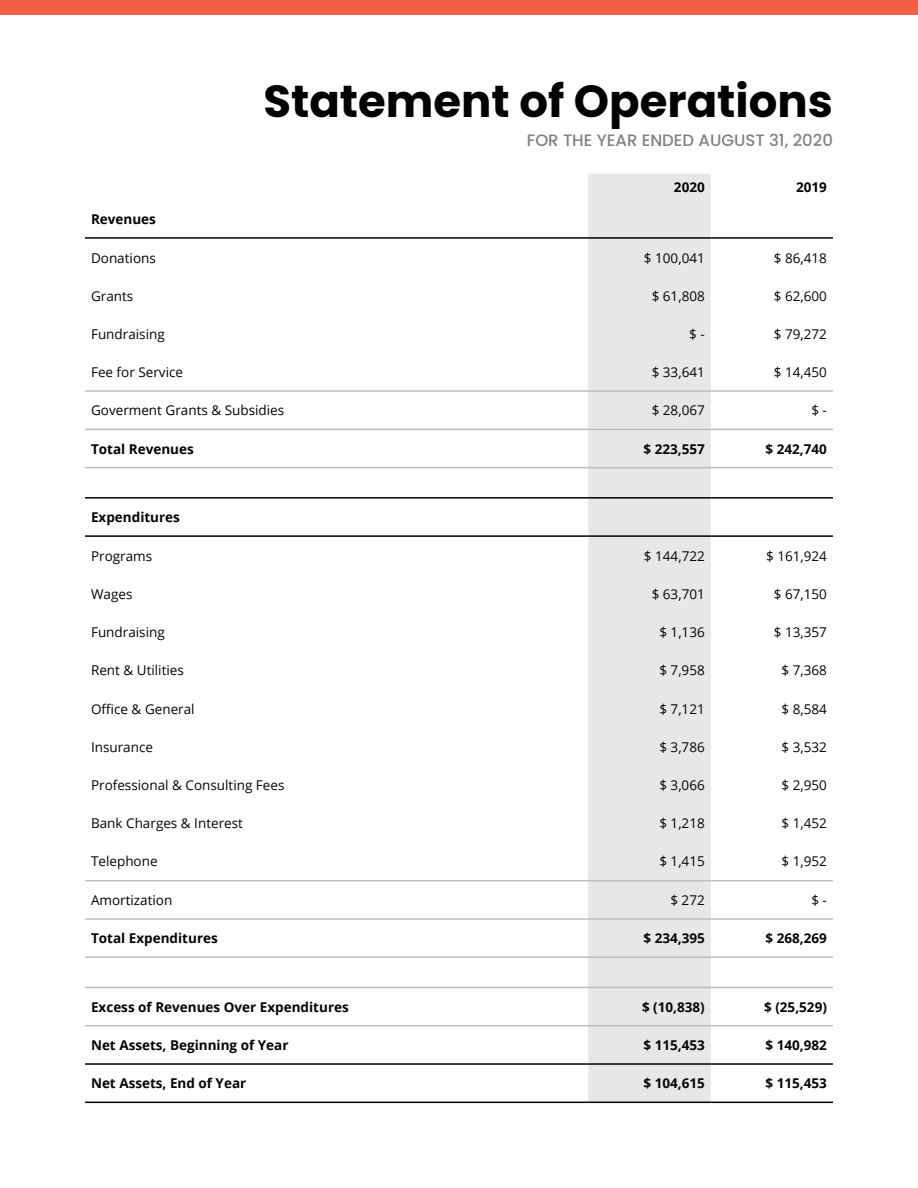
<style>
.page{position:relative;width:918px;height:1188px;background:#fff}
.page>*{position:absolute;margin:0;border:0;box-sizing:border-box;transform-origin:0 0}
.Headline_1__Right{font:700 45px "Poppins";color:#000}
.Headline_1__Left{font:500 16.5px "Poppins";color:#808285}
.Body_Text{font:13.5px "Open Sans";color:#040503}
.Body_Text-2{font:700 13.5px "Open Sans";color:#040503}
.Body_Text-3{font:13.5px "Open Sans";color:#000}
.Body_Text-4{font:700 13.5px "Open Sans";color:#000}
</style>
<div class="page">
<div style="left:588px;top:174px;width:123px;height:928px;background:#e6e7e8"></div>
<hr style="left:85px;top:237px;width:503px;height:2px;background:#000">
<hr style="left:588px;top:237px;width:123px;height:2px;background:#000">
<hr style="left:711px;top:237px;width:122px;height:2px;background:#000">
<hr style="left:85px;top:390px;width:503px;height:2px;background:#bcbec0">
<hr style="left:588px;top:390px;width:123px;height:2px;background:#bcbec0">
<hr style="left:711px;top:390px;width:122px;height:2px;background:#bcbec0">
<hr style="left:85px;top:429px;width:503px;height:1px;background:#bcbec0">
<hr style="left:588px;top:429px;width:123px;height:1px;background:#bcbec0">
<hr style="left:711px;top:429px;width:122px;height:1px;background:#bcbec0">
<hr style="left:85px;top:467px;width:503px;height:1px;background:#bcbec0">
<hr style="left:588px;top:467px;width:123px;height:1px;background:#bcbec0">
<hr style="left:711px;top:467px;width:122px;height:1px;background:#bcbec0">
<hr style="left:85px;top:497px;width:503px;height:2px;background:#000">
<hr style="left:588px;top:497px;width:123px;height:2px;background:#000">
<hr style="left:711px;top:497px;width:122px;height:2px;background:#000">
<hr style="left:85px;top:535px;width:503px;height:2px;background:#000">
<hr style="left:588px;top:535px;width:123px;height:2px;background:#000">
<hr style="left:711px;top:535px;width:122px;height:2px;background:#000">
<hr style="left:85px;top:880px;width:503px;height:1px;background:#bcbec0">
<hr style="left:588px;top:880px;width:123px;height:1px;background:#bcbec0">
<hr style="left:711px;top:880px;width:122px;height:1px;background:#bcbec0">
<hr style="left:85px;top:918px;width:503px;height:2px;background:#bcbec0">
<hr style="left:588px;top:918px;width:123px;height:2px;background:#bcbec0">
<hr style="left:711px;top:918px;width:122px;height:2px;background:#bcbec0">
<hr style="left:85px;top:957px;width:503px;height:1px;background:#bcbec0">
<hr style="left:588px;top:957px;width:123px;height:1px;background:#bcbec0">
<hr style="left:711px;top:957px;width:122px;height:1px;background:#bcbec0">
<hr style="left:85px;top:1102px;width:503px;height:1px;background:#000">
<hr style="left:588px;top:1102px;width:123px;height:1px;background:#000">
<hr style="left:711px;top:1102px;width:122px;height:1px;background:#000">
<hr style="left:85px;top:987px;width:503px;height:1px;background:#bcbec0">
<hr style="left:588px;top:987px;width:123px;height:1px;background:#bcbec0">
<hr style="left:711px;top:987px;width:122px;height:1px;background:#bcbec0">
<hr style="left:85px;top:1025px;width:503px;height:1px;background:#bcbec0">
<hr style="left:588px;top:1025px;width:123px;height:1px;background:#bcbec0">
<hr style="left:711px;top:1025px;width:122px;height:1px;background:#bcbec0">
<hr style="left:85px;top:1063px;width:503px;height:2px;background:#000">
<hr style="left:588px;top:1063px;width:123px;height:2px;background:#000">
<hr style="left:711px;top:1063px;width:122px;height:2px;background:#000">
<div style="left:0;top:0;width:918px;height:15px;background:#f15f44"></div>
<p class="Headline_1__Right" style="left:263px;top:75px;width:571px">Statement of Operations</p>
<p class="Headline_1__Left" style="left:527px;top:131px;width:308px">FOR THE YEAR ENDED AUGUST 31, 2020</p>
<p class="Body_Text-4" style="left:674px;top:178px;width:32px">2020</p>
<p class="Body_Text-4" style="left:796px;top:178px;width:32px">2019</p>
<p class="Body_Text-4" style="left:91px;top:210px;width:66px">Revenues</p>
<p class="Body_Text-3" style="left:91px;top:248px;width:66px">Donations</p>
<p class="Body_Text" style="left:644px;top:248px;width:62px">$ 100,041</p>
<p class="Body_Text" style="left:774px;top:248px;width:55px">$ 86,418</p>
<p class="Body_Text" style="left:91px;top:286px;width:44px">Grants</p>
<p class="Body_Text" style="left:652px;top:286px;width:55px">$ 61,808</p>
<p class="Body_Text" style="left:774px;top:286px;width:55px">$ 62,600</p>
<p class="Body_Text" style="left:91px;top:325px;width:75px">Fundraising</p>
<p class="Body_Text" style="left:689px;top:325px;width:17px">$ -</p>
<p class="Body_Text" style="left:774px;top:325px;width:55px">$ 79,272</p>
<p class="Body_Text" style="left:91px;top:363px;width:94px">Fee for Service</p>
<p class="Body_Text" style="left:652px;top:363px;width:55px">$ 33,641</p>
<p class="Body_Text" style="left:774px;top:363px;width:55px">$ 14,450</p>
<p class="Body_Text-3" style="left:91px;top:401px;width:195px">Goverment Grants &amp; Subsidies</p>
<p class="Body_Text" style="left:652px;top:401px;width:55px">$ 28,067</p>
<p class="Body_Text" style="left:811px;top:401px;width:17px">$ -</p>
<p class="Body_Text-4" style="left:91px;top:439px;width:104px">Total Revenues</p>
<p class="Body_Text-2" style="left:643px;top:439px;width:63px">$ 223,557</p>
<p class="Body_Text-2" style="left:766px;top:439px;width:63px">$ 242,740</p>
<p class="Body_Text-2" style="left:91px;top:508px;width:90px">Expenditures</p>
<p class="Body_Text" style="left:91px;top:547px;width:63px">Programs</p>
<p class="Body_Text" style="left:644px;top:547px;width:62px">$ 144,722</p>
<p class="Body_Text" style="left:766px;top:547px;width:62px">$ 161,924</p>
<p class="Body_Text" style="left:91px;top:585px;width:43px">Wages</p>
<p class="Body_Text" style="left:652px;top:585px;width:55px">$ 63,701</p>
<p class="Body_Text" style="left:774px;top:585px;width:55px">$ 67,150</p>
<p class="Body_Text" style="left:91px;top:623px;width:75px">Fundraising</p>
<p class="Body_Text" style="left:659px;top:623px;width:47px">$ 1,136</p>
<p class="Body_Text" style="left:774px;top:623px;width:55px">$ 13,357</p>
<p class="Body_Text" style="left:91px;top:661px;width:94px">Rent &amp; Utilities</p>
<p class="Body_Text" style="left:659px;top:661px;width:47px">$ 7,958</p>
<p class="Body_Text" style="left:782px;top:661px;width:47px">$ 7,368</p>
<p class="Body_Text" style="left:91px;top:699px;width:105px">Office &amp; General</p>
<p class="Body_Text" style="left:659px;top:699px;width:47px">$ 7,121</p>
<p class="Body_Text" style="left:782px;top:699px;width:47px">$ 8,584</p>
<p class="Body_Text" style="left:91px;top:738px;width:64px">Insurance</p>
<p class="Body_Text" style="left:659px;top:738px;width:47px">$ 3,786</p>
<p class="Body_Text" style="left:782px;top:738px;width:47px">$ 3,532</p>
<p class="Body_Text" style="left:91px;top:776px;width:195px">Professional &amp; Consulting Fees</p>
<p class="Body_Text" style="left:659px;top:776px;width:47px">$ 3,066</p>
<p class="Body_Text" style="left:782px;top:776px;width:47px">$ 2,950</p>
<p class="Body_Text" style="left:91px;top:814px;width:153px">Bank Charges &amp; Interest</p>
<p class="Body_Text" style="left:659px;top:814px;width:47px">$ 1,218</p>
<p class="Body_Text" style="left:782px;top:814px;width:47px">$ 1,452</p>
<p class="Body_Text" style="left:91px;top:852px;width:68px">Telephone</p>
<p class="Body_Text" style="left:659px;top:852px;width:47px">$ 1,415</p>
<p class="Body_Text" style="left:782px;top:852px;width:47px">$ 1,952</p>
<p class="Body_Text-3" style="left:91px;top:891px;width:83px">Amortization</p>
<p class="Body_Text" style="left:670px;top:891px;width:36px">$ 272</p>
<p class="Body_Text" style="left:811px;top:891px;width:17px">$ -</p>
<p class="Body_Text-2" style="left:91px;top:929px;width:128px">Total Expenditures</p>
<p class="Body_Text-2" style="left:643px;top:929px;width:63px">$ 234,395</p>
<p class="Body_Text-2" style="left:766px;top:929px;width:63px">$ 268,269</p>
<p class="Body_Text-2" style="left:91px;top:997px;width:259px">Excess of Revenues Over Expenditures</p>
<p class="Body_Text-2" style="left:642px;top:997px;width:64px">$ (10,838)</p>
<p class="Body_Text-2" style="left:764px;top:997px;width:64px">$ (25,529)</p>
<p class="Body_Text-2" style="left:91px;top:1036px;width:199px">Net Assets, Beginning of Year</p>
<p class="Body_Text-2" style="left:643px;top:1036px;width:63px">$ 115,453</p>
<p class="Body_Text-2" style="left:766px;top:1036px;width:63px">$ 140,982</p>
<p class="Body_Text-2" style="left:91px;top:1074px;width:157px">Net Assets, End of Year</p>
<p class="Body_Text-2" style="left:643px;top:1074px;width:63px">$ 104,615</p>
<p class="Body_Text-2" style="left:766px;top:1074px;width:63px">$ 115,453</p>
</div>
